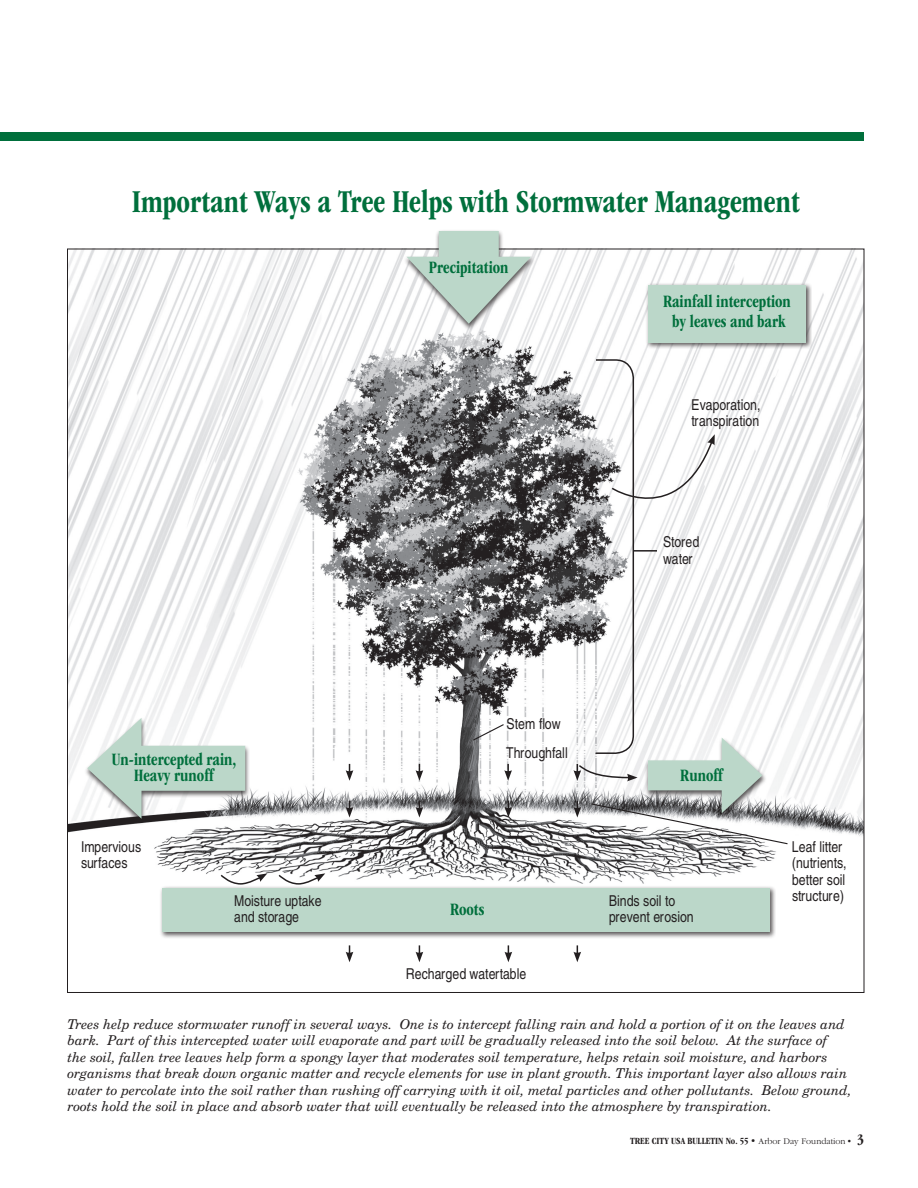
<style>
.page{position:relative;width:918px;height:1188px;background:#fff}
.page>*{position:absolute;margin:0;border:0;box-sizing:border-box;transform-origin:0 0}
.t1{font:700 condensed 33px "ITC Garamond Std";color:#006f3c;scale:.9 1}
.t2{font:700 condensed 18px/16.5px "ITC Garamond Std";color:#006f3c;text-align:center;scale:.9 1}
.t3{font:condensed 15px/16.5px "Helvetica";color:#231f20}
.t4{font:italic 13.5px/16.5px "New Century Schlbk";color:#231f20}
.t5{font:700 condensed 9.75px "ITC Garamond Std";color:#231f20}
.s1{font-weight:300;font-stretch:normal;font-size:9px}
.s2{font-family:"Garamond";font-stretch:normal;font-size:9px}
.s3{font-size:15px}
</style>
<div class="page">
<img style="left:69px;top:251px;width:793px;height:702px">
<div style="left:160px;top:886px;width:616px;height:53px;background:#231f20;opacity:.75"></div>
<div style="left:162px;top:888px;width:608px;height:44px;background:#bbd7c9"></div>
<div style="left:0;top:132px;width:864px;height:9px;background:#006f3c"></div>
<div style="left:403px;top:229px;width:132px;height:102px;background:#231f20;opacity:.75"></div>
<div style="left:439px;top:231px;width:60px;height:44px;background:#bbd7c9"></div>
<svg style="left:407px;top:257px;width:124px;height:67px"></svg>
<div style="left:83px;top:716px;width:167px;height:109px;background:#231f20;opacity:.75"></div>
<div style="left:125px;top:746px;width:120px;height:45px;background:#bbd7c9"></div>
<svg style="left:87px;top:718px;width:55px;height:101px"></svg>
<svg style="left:504px;top:764px;width:8px;height:17px"></svg>
<svg style="left:416px;top:764px;width:7px;height:17px"></svg>
<svg style="left:346px;top:764px;width:7px;height:17px"></svg>
<svg style="left:505px;top:801px;width:7px;height:17px"></svg>
<svg style="left:416px;top:801px;width:7px;height:17px"></svg>
<svg style="left:346px;top:801px;width:7px;height:17px"></svg>
<svg style="left:220px;top:873px;width:47px;height:12px"></svg>
<svg style="left:505px;top:945px;width:7px;height:17px"></svg>
<svg style="left:574px;top:945px;width:7px;height:17px"></svg>
<svg style="left:416px;top:945px;width:7px;height:17px"></svg>
<svg style="left:346px;top:945px;width:7px;height:17px"></svg>
<div style="left:646px;top:283px;width:166px;height:66px;background:#231f20;opacity:.75"></div>
<div style="left:648px;top:285px;width:158px;height:58px;background:#bbd7c9"></div>
<svg style="left:472px;top:723px;width:33px;height:19px"></svg>
<svg style="left:574px;top:359px;width:215px;height:486px"></svg>
<svg style="left:278px;top:873px;width:47px;height:12px"></svg>
<p class="t1" style="left:132px;top:183px;width:744px">Important Ways a Tree Helps with Stormwater Management</p>
<p class="t2" style="left:112px;top:751px;width:140px">Un-intercepted rain,<br>Heavy runoff</p>
<p class="t2" style="left:429px;top:259px;width:90px">Precipitation</p>
<p class="t3" style="left:507px;top:715px;width:55px">Stem flow</p>
<p class="t3" style="left:506px;top:745px;width:63px">Throughfall</p>
<p class="t2" style="left:663px;top:294px;width:144px">Rainfall interception</p>
<p class="t2" style="left:672px;top:313px;width:127px">by leaves and bark</p>
<p class="t3" style="left:692px;top:396px;width:71px">Evaporation, transpiration</p>
<p class="t3" style="left:663px;top:534px;width:38px">Stored water</p>
<p class="t2" style="left:680px;top:767px;width:49px">Runoff</p>
<p class="t3" style="left:81px;top:838px;width:62px">Impervious surfaces</p>
<p class="t3" style="left:234px;top:892px;width:89px">Moisture uptake and storage</p>
<p class="t3" style="left:609px;top:892px;width:86px">Binds soil to prevent erosion</p>
<p class="t2" style="left:450px;top:901px;width:40px">Roots</p>
<p class="t3" style="left:406px;top:966px;width:122px">Recharged watertable</p>
<p class="t3" style="left:792px;top:838px;width:56px">Leaf litter (nutrients, better soil structure)</p>
<p class="t4" style="left:68px;top:1016px;width:786px">Trees help reduce stormwater runoff in several ways. One is to intercept falling rain and hold a portion of it on the leaves and bark. Part of this intercepted water will evaporate and part will be gradually released into the soil below. At the surface of<br>the soil, fallen tree leaves help form a spongy layer that moderates soil temperature, helps retain soil moisture, and harbors organisms that break down organic matter and recycle elements for use in plant growth. This important layer also allows rain water to percolate into the soil rather than rushing off carrying with it oil, metal particles and other pollutants. Below ground, roots hold the soil in place and absorb water that will eventually be released into the atmosphere by transpiration.</p>
<p class="t5" style="left:630px;top:1135px;width:235px">TREE CITY USA BULLETIN No. 55 • <span class="s1">Arbor Day Foundation</span> <span class="s2">•</span> <span class="s3">3</span></p>
</div>
